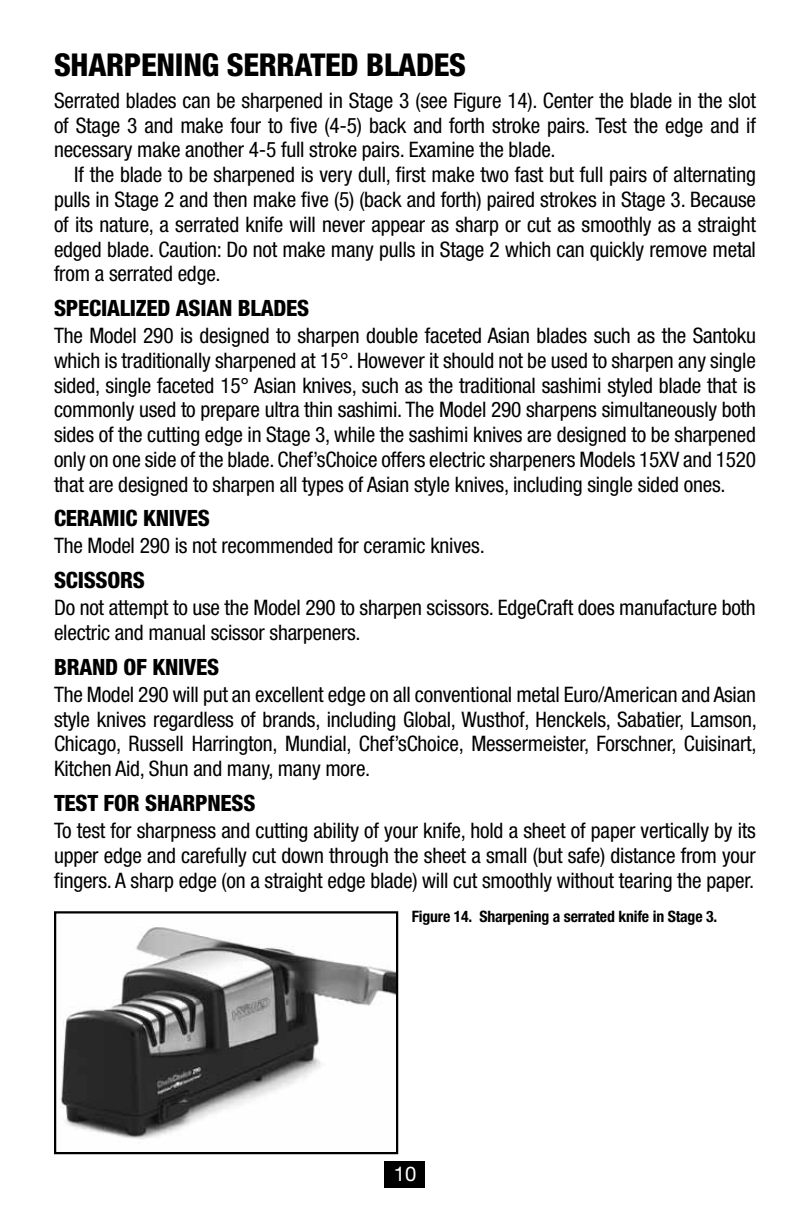
<style>
.page{position:relative;width:810px;height:1215px;background:#fff}
.page>*{position:absolute;margin:0;border:0;box-sizing:border-box;transform-origin:0 0}
.t1{font:800 condensed 31.5px "Helvetica Neue LT Std";letter-spacing:-.01em;color:#000}
.t2{font:800 condensed 22.5px "Helvetica Neue LT Std";letter-spacing:-.01em;color:#000}
.t3{font:condensed 21.38px/24.8px "Helvetica Neue LT Std";letter-spacing:-.01em;color:#000;text-align:justify}
.t4{font:20.25px "Helvetica Neue LT Std";color:#fff}
.t5{font:700 condensed 15.75px "Helvetica Neue LT Std";letter-spacing:-.01em;color:#000}
</style>
<div class="page">
<div style="left:385px;top:1161px;width:40px;height:27px;background:#000"></div>
<img style="left:60px;top:927px;width:335px;height:213px">
<div style="left:54px;top:911px;width:344px;height:243px;border:2px solid #000"></div>
<h1 class="t1" style="left:54px;top:46px;width:414px">SHARPENING SERRATED BLADES</h1>
<p class="t3" style="left:54px;top:88px;width:703px">Serrated blades can be sharpened in Stage 3 (see Figure 14). Center the blade in the slot of Stage 3 and make four to five (4-5) back and forth stroke pairs. Test the edge and if necessary make another 4-5 full stroke pairs. Examine the blade.</p>
<p class="t3" style="left:54px;top:162px;width:704px;text-indent:20px">If the blade to be sharpened is very dull, first make two fast but full pairs of alternating pulls in Stage 2 and then make five (5) (back and forth) paired strokes in Stage 3. Because of its nature, a serrated knife will never appear as sharp or cut as smoothly as a straight edged blade. Caution: Do not make many pulls in Stage 2 which can quickly remove metal from a serrated edge.</p>
<p class="t2" style="left:54px;top:294px;width:257px">SPECIALIZED ASIAN BLADES</p>
<p class="t3" style="left:54px;top:323px;width:704px">The Model 290 is designed to sharpen double faceted Asian blades such as the Santoku which is traditionally sharpened at 15°. However it should not be used to sharpen any single sided, single faceted 15° Asian knives, such as the traditional sashimi styled blade that is commonly used to prepare ultra thin sashimi. The Model 290 sharpens simultaneously both sides of the cutting edge in Stage 3, while the sashimi knives are designed to be sharpened only on one side of the blade. Chef’sChoice offers electric sharpeners Models 15XV and 1520 that are designed to sharpen all types of Asian style knives, including single sided ones.</p>
<p class="t2" style="left:54px;top:505px;width:157px">CERAMIC KNIVES</p>
<p class="t3" style="left:54px;top:533px;width:432px">The Model 290 is not recommended for ceramic knives.</p>
<p class="t2" style="left:54px;top:566px;width:92px">SCISSORS</p>
<p class="t3" style="left:54px;top:595px;width:703px">Do not attempt to use the Model 290 to sharpen scissors. EdgeCraft does manufacture both electric and manual scissor sharpeners.</p>
<p class="t2" style="left:54px;top:653px;width:167px">BRAND OF KNIVES</p>
<p class="t3" style="left:54px;top:682px;width:704px">The Model 290 will put an excellent edge on all conventional metal Euro/American and Asian style knives regardless of brands, including Global, Wusthof, Henckels, Sabatier, Lamson, Chicago, Russell Harrington, Mundial, Chef’sChoice, Messermeister, Forschner, Cuisinart, Kitchen Aid, Shun and many, many more.</p>
<p class="t2" style="left:54px;top:789px;width:203px">TEST FOR SHARPNESS</p>
<p class="t3" style="left:54px;top:818px;width:704px">To test for sharpness and cutting ability of your knife, hold a sheet of paper vertically by its upper edge and carefully cut down through the sheet a small (but safe) distance from your fingers. A sharp edge (on a straight edge blade) will cut smoothly without tearing the paper.</p>
<p class="t5" style="left:412px;top:907px;width:307px">Figure 14. Sharpening a serrated knife in Stage 3.</p>
<p class="t4" style="left:394px;top:1162px;width:24px">10</p>
</div>
